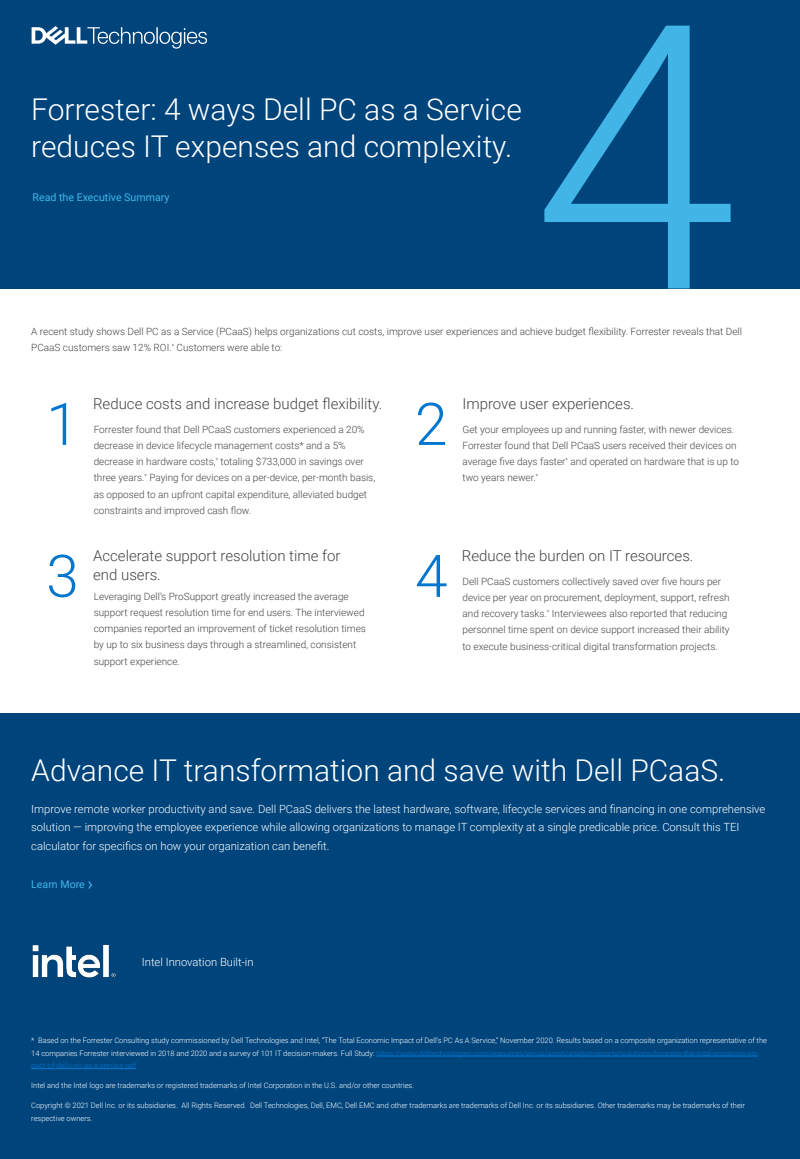
<style>
.page{position:relative;width:800px;height:1159px;background:#fff}
.page>*{position:absolute;margin:0;border:0;box-sizing:border-box;transform-origin:0 0}
.t1{font:300 58.75px "Roboto";color:#0076ce}
.t2{font:300 30px/37.5px "Roboto";color:#fff}
.t3{font:300 15px/18.8px "Roboto";color:#444}
.t4{font:300 11.25px/18.8px "Roboto";color:#fff}
.t5{font:10.62px "Roboto";color:#41b6e6}
.t6{font:300 10px/16.2px "Roboto";color:#444}
.t7{font:300 7.5px/12.5px "Roboto";color:#fff}
.s1{font-size:18.12px}
.s2{color:#0076ce}
</style>
<div class="page">
<div style="left:0;top:0;width:800px;height:1158px;background:#00447c"></div>
<div style="left:0;top:289px;width:800px;height:424px;background:#fff"></div>
<hr style="left:376px;top:1055px;width:383px;height:1px;background:#0076ce">
<hr style="left:31px;top:1068px;width:105px;height:1px;background:#0076ce">
<svg style="left:544px;top:26px;width:187px;height:262px"></svg>
<svg style="left:32px;top:26px;width:175px;height:23px"></svg>
<img style="left:32px;top:944px;width:83px;height:33px">
<h2 class="t2" style="left:31px;top:89px;width:492px">Forrester: 4 ways Dell PC as a Service reduces IT expenses and complexity.</h2>
<p class="t5" style="left:32px;top:189px;width:139px">Read the Executive Summary</p>
<p class="t6" style="left:31px;top:323px;width:712px">A recent study shows Dell PC as a Service (PCaaS) helps organizations cut costs, improve user experiences and achieve budget flexibility. Forrester reveals that Dell<br>PCaaS customers saw 12% ROI.<sup>*</sup> Customers were able to:</p>
<h1 class="t1" style="left:46px;top:383px;width:34px">1</h1>
<h3 class="t3" style="left:93px;top:393px;width:291px">Reduce costs and increase budget flexibility.</h3>
<p class="t6" style="left:94px;top:420px;width:283px">Forrester found that Dell PCaaS customers experienced a 20% decrease in device lifecycle management costs* and a 5% decrease in hardware costs,<sup>*</sup> totaling $733,000 in savings over three years.<sup>*</sup> Paying for devices on a per-device, per-month basis, as opposed to an upfront capital expenditure, alleviated budget constraints and improved cash flow.</p>
<h1 class="t1" style="left:415px;top:383px;width:34px">2</h1>
<h3 class="t3" style="left:462px;top:393px;width:173px">Improve user experiences.</h3>
<p class="t6" style="left:462px;top:420px;width:278px">Get your employees up and running faster, with newer devices.<br>Forrester found that Dell PCaaS users received their devices on average five days faster<sup>*</sup> and operated on hardware that is up to two years newer.<sup>*</sup></p>
<h3 class="t3" style="left:93px;top:545px;width:249px">Accelerate support resolution time for end users.</h3>
<h3 class="t3" style="left:462px;top:545px;width:233px">Reduce the burden on IT resources.</h3>
<h1 class="t1" style="left:46px;top:535px;width:34px">3</h1>
<h1 class="t1" style="left:415px;top:535px;width:34px">4</h1>
<p class="t6" style="left:462px;top:572px;width:269px">Dell PCaaS customers collectively saved over five hours per device per year on procurement, deployment, support, refresh and recovery tasks.<sup>*</sup> Interviewees also reported that reducing personnel time spent on device support increased their ability to execute business-critical digital transformation projects.</p>
<p class="t6" style="left:94px;top:587px;width:274px">Leveraging Dell’s ProSupport greatly increased the average support request resolution time for end users. The interviewed companies reported an improvement of ticket resolution times by up to six business days through a streamlined, consistent support experience.</p>
<h2 class="t2" style="left:31px;top:750px;width:696px">Advance IT transformation and save with Dell PCaaS.</h2>
<p class="t4" style="left:31px;top:798px;width:736px">Improve remote worker productivity and save. Dell PCaaS delivers the latest hardware, software, lifecycle services and financing in one comprehensive solution — improving the employee experience while allowing organizations to manage IT complexity at a single predicable price. Consult this TEI calculator for specifics on how your organization can benefit.</p>
<p class="t5" style="left:31px;top:877px;width:63px">Learn More <span class="s1">›</span></p>
<p class="t4" style="left:142px;top:951px;width:113px">Intel Innovation Built-in</p>
<p class="t7" style="left:31px;top:1033px;width:737px">* Based on the Forrester Consulting study commissioned by Dell Technologies and Intel, “The Total Economic Impact of Dell’s PC As A Service,” November 2020. Results based on a composite organization representative of the<br>14 companies Forrester interviewed in 2018 and 2020 and a survey of 101 IT decision-makers. Full Study: <span class="s2">https://www.delltechnologies.com/resources/en-us/asset/analyst-reports/solutions/forrester-the-total-economic-im&shy;pact-of-dells-pc-as-a-service.pdf</span></p>
<p class="t7" style="left:31px;top:1078px;width:384px">Intel and the Intel logo are trademarks or registered trademarks of Intel Corporation in the U.S. and/or other countries.</p>
<p class="t7" style="left:31px;top:1098px;width:715px">Copyright © 2021 Dell Inc. or its subsidiaries. All Rights Reserved. Dell Technologies, Dell, EMC, Dell EMC and other trademarks are trademarks of Dell Inc. or its subsidiaries. Other trademarks may be trademarks of their respective owners.</p>
</div>
